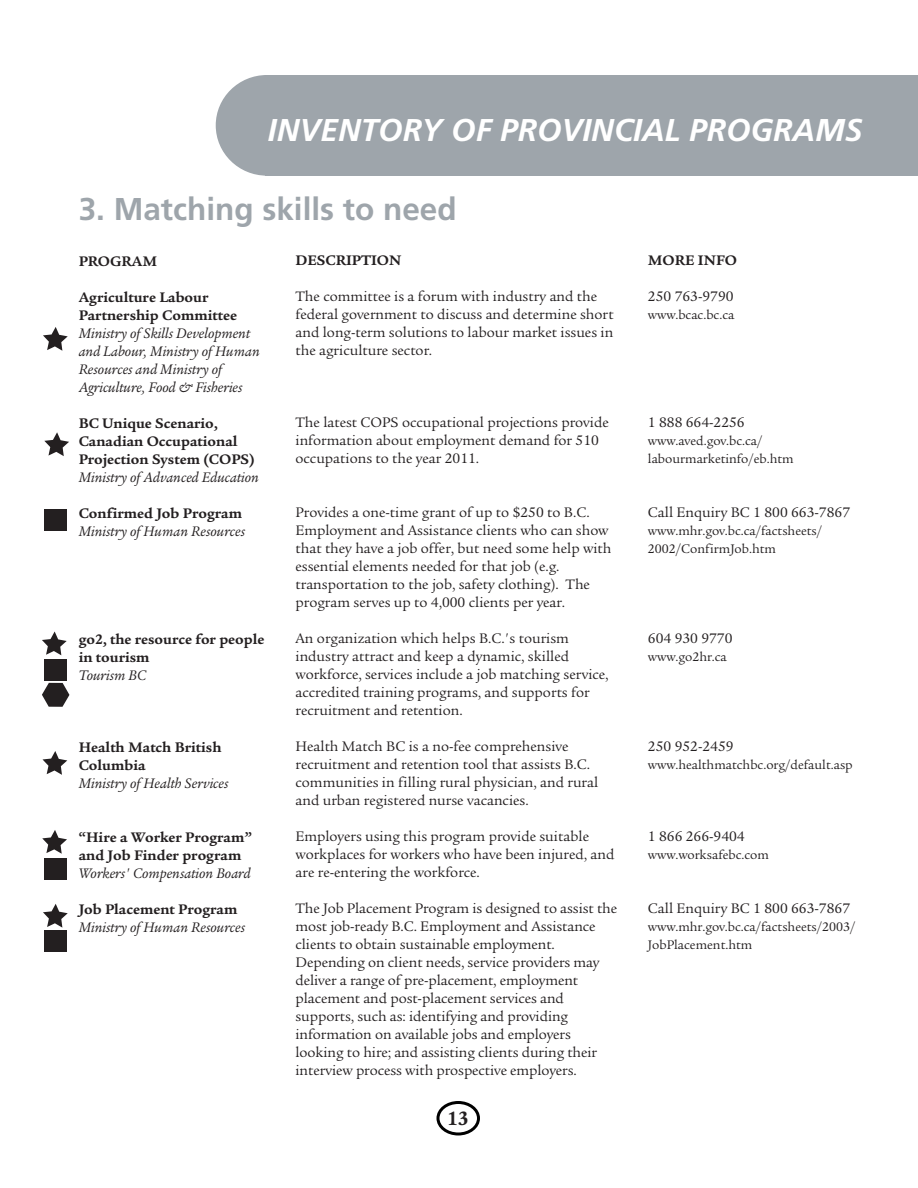
<style>
.page{position:relative;width:918px;height:1188px;background:#fff}
.page>*{position:absolute;margin:0;border:0;box-sizing:border-box;transform-origin:0 0}
.t1{font:italic 700 31.5px "Frutiger";color:#fff}
.t2{font:700 31.5px "Frutiger";color:#9ea5ab}
.t3{font:700 21px "Legacy Serif";color:#231f20}
.t4{font:15px/18px "Legacy Serif";color:#231f20}
.t5{font:700 15px/18px "Legacy Serif";color:#231f20}
.t6{font:italic 15px/18px "Legacy Serif";color:#231f20}
.t7{font:13.5px/18px "Legacy Serif";color:#231f20}
</style>
<div class="page">
<div style="left:265px;top:75px;width:653px;height:101px;background:#9ea5ab"></div>
<div style="left:216px;top:75px;width:102px;height:101px;background:#9ea5ab;border-radius:50%"></div>
<div style="left:436px;top:1101px;width:44px;height:35px;border:3px solid #000;border-radius:50%"></div>
<svg style="left:43px;top:327px;width:25px;height:24px"></svg>
<div style="left:44px;top:509px;width:22px;height:22px;background:#231f20"></div>
<svg style="left:44px;top:432px;width:25px;height:24px"></svg>
<svg style="left:42px;top:631px;width:25px;height:24px"></svg>
<svg style="left:43px;top:751px;width:24px;height:24px"></svg>
<svg style="left:42px;top:830px;width:25px;height:24px"></svg>
<svg style="left:43px;top:904px;width:25px;height:24px"></svg>
<div style="left:44px;top:659px;width:22px;height:22px;background:#231f20"></div>
<svg style="left:42px;top:683px;width:27px;height:24px"></svg>
<div style="left:44px;top:859px;width:22px;height:21px;background:#231f20"></div>
<div style="left:44px;top:931px;width:22px;height:21px;background:#231f20"></div>
<h1 class="t1" style="left:268px;top:111px;width:596px">INVENTORY OF PROVINCIAL PROGRAMS</h1>
<h1 class="t2" style="left:79px;top:191px;width:380px">3. Matching skills to need</h1>
<p class="t5" style="left:79px;top:252px;width:80px">PROGRAM</p>
<p class="t5" style="left:79px;top:288px;width:160px">Agriculture Labour<br>Partnership Committee</p>
<p class="t6" style="left:79px;top:324px;width:183px">Ministry of Skills Development and Labour, Ministry of Human<br>Resources and Ministry of<br>Agriculture, Food &amp; Fisheries</p>
<p class="t5" style="left:79px;top:414px;width:178px">BC Unique Scenario,<br>Canadian Occupational<br>Projection System (COPS)</p>
<p class="t6" style="left:79px;top:468px;width:182px">Ministry of Advanced Education</p>
<p class="t5" style="left:79px;top:504px;width:165px">Confirmed Job Program</p>
<p class="t6" style="left:79px;top:522px;width:168px">Ministry of Human Resources</p>
<p class="t5" style="left:296px;top:252px;width:107px">DESCRIPTION</p>
<p class="t4" style="left:296px;top:288px;width:320px">The committee is a forum with industry and the federal government to discuss and determine short and long-term solutions to labour market issues in the agriculture sector.</p>
<p class="t4" style="left:296px;top:414px;width:315px">The latest COPS occupational projections provide information about employment demand for 510 occupations to the year 2011.</p>
<p class="t4" style="left:296px;top:504px;width:317px">Provides a one-time grant of up to $250 to B.C.<br>Employment and Assistance clients who can show that they have a job offer, but need some help with essential elements needed for that job (e.g. transportation to the job, safety clothing). The program serves up to 4,000 clients per year.</p>
<p class="t4" style="left:296px;top:630px;width:315px">An organization which helps B.C.'s tourism industry attract and keep a dynamic, skilled workforce, services include a job matching service, accredited training programs, and supports for recruitment and retention.</p>
<p class="t4" style="left:296px;top:738px;width:304px">Health Match BC is a no-fee comprehensive recruitment and retention tool that assists B.C. communities in filling rural physician, and rural and urban registered nurse vacancies.</p>
<p class="t4" style="left:296px;top:828px;width:320px">Employers using this program provide suitable workplaces for workers who have been injured, and are re-entering the workforce.</p>
<p class="t4" style="left:296px;top:900px;width:323px">The Job Placement Program is designed to assist the most job-ready B.C. Employment and Assistance clients to obtain sustainable employment.<br>Depending on client needs, service providers may deliver a range of pre-placement, employment placement and post-placement services and supports, such as: identifying and providing information on available jobs and employers looking to hire; and assisting clients during their interview process with prospective employers.</p>
<p class="t5" style="left:79px;top:630px;width:187px">go2, the resource for people in tourism</p>
<p class="t6" style="left:79px;top:666px;width:69px">Tourism BC</p>
<p class="t5" style="left:79px;top:738px;width:144px">Health Match British<br>Columbia</p>
<p class="t6" style="left:79px;top:774px;width:151px">Ministry of Health Services</p>
<p class="t5" style="left:79px;top:828px;width:175px">“Hire a Worker Program” and Job Finder program</p>
<p class="t6" style="left:79px;top:864px;width:174px">Workers' Compensation Board</p>
<p class="t5" style="left:79px;top:900px;width:160px">Job Placement Program</p>
<p class="t6" style="left:79px;top:918px;width:168px">Ministry of Human Resources</p>
<h2 class="t3" style="left:447px;top:1106px;width:23px">13</h2>
<p class="t5" style="left:648px;top:252px;width:91px">MORE INFO</p>
<p class="t4" style="left:648px;top:288px;width:87px">250 763-9790</p>
<p class="t7" style="left:648px;top:306px;width:88px">www.bcac.bc.ca</p>
<p class="t4" style="left:648px;top:414px;width:98px">1 888 664-2256</p>
<p class="t7" style="left:648px;top:432px;width:147px">www.aved.gov.bc.ca/ labourmarketinfo/eb.htm</p>
<p class="t4" style="left:648px;top:504px;width:204px">Call Enquiry BC 1 800 663-7867</p>
<p class="t7" style="left:648px;top:522px;width:176px">www.mhr.gov.bc.ca/factsheets/<br>2002/ConfirmJob.htm</p>
<p class="t4" style="left:648px;top:630px;width:86px">604 930 9770</p>
<p class="t7" style="left:648px;top:648px;width:80px">www.go2hr.ca</p>
<p class="t4" style="left:648px;top:738px;width:87px">250 952-2459</p>
<p class="t7" style="left:648px;top:756px;width:206px">www.healthmatchbc.org/default.asp</p>
<p class="t4" style="left:648px;top:828px;width:98px">1 866 266-9404</p>
<p class="t7" style="left:648px;top:846px;width:123px">www.worksafebc.com</p>
<p class="t4" style="left:648px;top:900px;width:204px">Call Enquiry BC 1 800 663-7867</p>
<p class="t7" style="left:648px;top:918px;width:209px">www.mhr.gov.bc.ca/factsheets/2003/<br>JobPlacement.htm</p>
</div>
